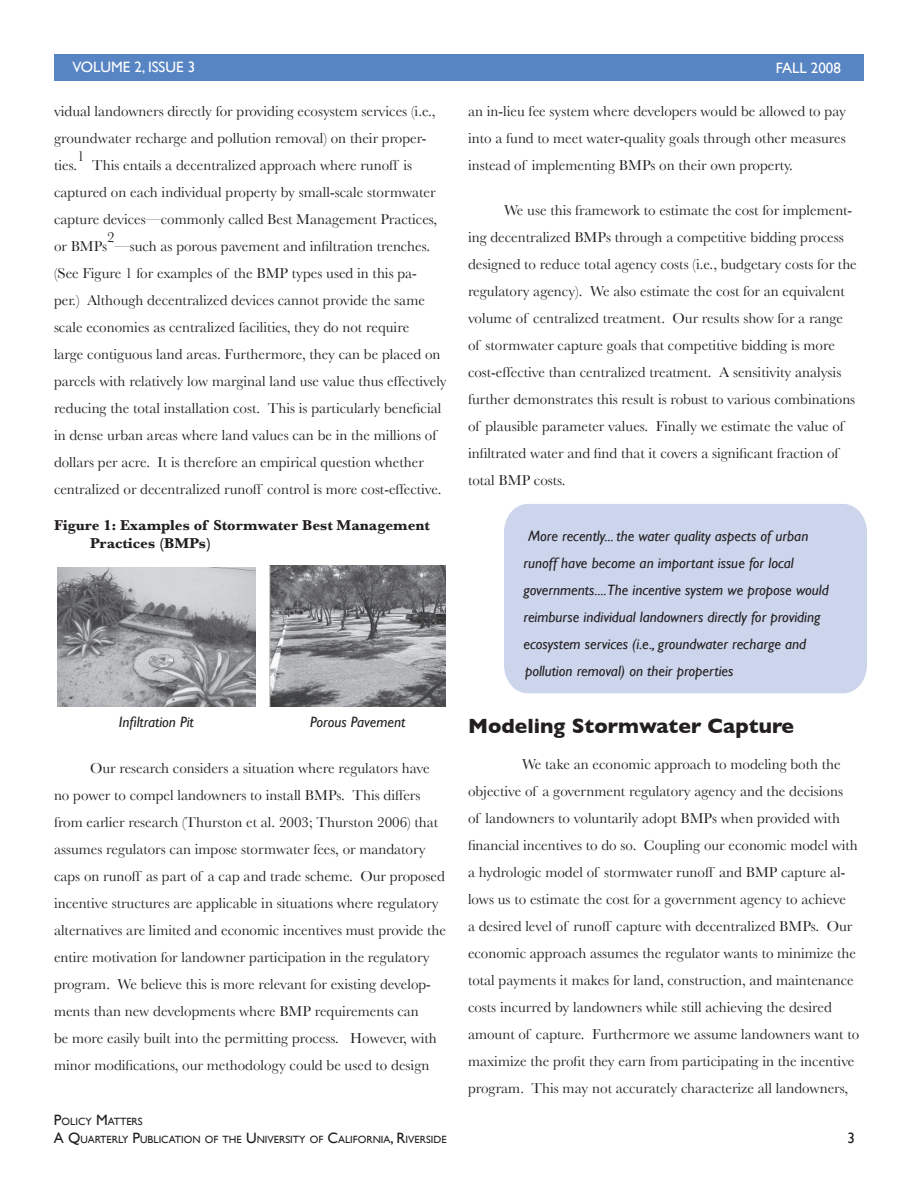
<style>
.page{position:relative;width:918px;height:1188px;background:#fff}
.page>*{position:absolute;margin:0;border:0;box-sizing:border-box;transform-origin:0 0}
.t1{font:700 21px "Gill Sans";color:#231f20}
.t2{font:15px/27px "Baskerville";color:#231f20}
.t3{font:italic 15px/27px "Gill Sans";color:#231f20}
.t4{font:700 15px/18px "Baskerville";color:#231f20}
.t5{font:15px "Gill Sans";color:#fff}
.t6{font:15px "Gill Sans";color:#231f20}
.t7{font:10.5px/18px "Gill Sans";color:#231f20}
.s1{font-size:15px}
</style>
<div class="page">
<div style="left:504px;top:504px;width:363px;height:189px;background:#ccd5ec"></div>
<img style="left:57px;top:567px;width:199px;height:139px">
<img style="left:270px;top:565px;width:176px;height:142px">
<div style="left:54px;top:54px;width:810px;height:27px;background:#5784c3"></div>
<p class="t5" style="left:72px;top:58px;width:124px">VOLUME 2, ISSUE 3</p>
<p class="t5" style="left:776px;top:59px;width:67px">FALL 2008</p>
<p class="t2" style="left:54px;top:97px;width:383px">vidual landowners directly for providing ecosystem services (i.e., groundwater recharge and pollution removal) on their proper&shy;ties.</p>
<p class="t2" style="left:77px;top:142px;width:9px">1</p>
<p class="t2" style="left:54px;top:151px;width:385px;text-indent:38px">This entails a decentralized approach where runoff is captured on each individual property by small-scale stormwater capture devices—commonly called Best Management Practices, or BMPs</p>
<p class="t2" style="left:107px;top:223px;width:9px">2</p>
<p class="t2" style="left:54px;top:232px;width:394px;text-indent:61px">—such as porous pavement and infiltration trenches. (See Figure 1 for examples of the BMP types used in this pa-<br>per.) Although decentralized devices cannot provide the same scale economies as centralized facilities, they do not require<br>large contiguous land areas. Furthermore, they can be placed on parcels with relatively low marginal land use value thus effectively reducing the total installation cost. This is particularly beneficial in dense urban areas where land values can be in the millions of dollars per acre. It is therefore an empirical question whether centralized or decentralized runoff control is more cost-effective.</p>
<p class="t4" style="left:90px;top:516px;width:342px;text-indent:-36px">Figure 1: Examples of Stormwater Best Management<br>Practices (BMPs)</p>
<p class="t3" style="left:119px;top:708px;width:76px">Infiltration Pit</p>
<p class="t3" style="left:310px;top:708px;width:97px">Porous Pavement</p>
<p class="t2" style="left:54px;top:754px;width:394px;text-indent:36px">Our research considers a situation where regulators have no power to compel landowners to install BMPs. This differs from earlier research (Thurston et al. 2003; Thurston 2006) that assumes regulators can impose stormwater fees, or mandatory caps on runoff as part of a cap and trade scheme. Our proposed incentive structures are applicable in situations where regulatory alternatives are limited and economic incentives must provide the entire motivation for landowner participation in the regulatory program. We believe this is more relevant for existing develop&shy;ments than new developments where BMP requirements can<br>be more easily built into the permitting process. However, with minor modifications, our methodology could be used to design</p>
<p class="t7" style="left:54px;top:1112px;width:394px"><span class="s1">P</span>OLICY <span class="s1">M</span>ATTERS<br><span class="s1">A Q</span>UARTERLY <span class="s1">P</span>UBLICATION OF THE <span class="s1">U</span> NIVERSITY OF <span class="s1">C</span>ALIFORNIA<span class="s1">, R</span>IVERSIDE</p>
<p class="t2" style="left:468px;top:97px;width:380px;text-align:justify">an in-lieu fee system where developers would be allowed to pay into a fund to meet water-quality goals through other measures instead of implementing BMPs on their own property.</p>
<p class="t2" style="left:468px;top:196px;width:390px;text-indent:36px">We use this framework to estimate the cost for implement&shy;ing decentralized BMPs through a competitive bidding process designed to reduce total agency costs (i.e., budgetary costs for the regulatory agency). We also estimate the cost for an equivalent volume of centralized treatment. Our results show for a range of stormwater capture goals that competitive bidding is more cost-effective than centralized treatment. A sensitivity analysis further demonstrates this result is robust to various combinations of plausible parameter values. Finally we estimate the value of infiltrated water and find that it covers a significant fraction of total BMP costs.</p>
<p class="t3" style="left:524px;top:523px;width:307px;text-indent:4px">More recently... the water quality aspects of urban runoff have become an important issue for local governments....The incentive system we propose would reimburse individual landowners directly for providing ecosystem services (i.e., groundwater recharge and pollution removal) on their properties</p>
<h1 class="t1" style="left:468px;top:714px;width:328px">Modeling Stormwater Capture</h1>
<p class="t2" style="left:468px;top:751px;width:393px;text-indent:54px">We take an economic approach to modeling both the objective of a government regulatory agency and the decisions<br>of landowners to voluntarily adopt BMPs when provided with financial incentives to do so. Coupling our economic model with a hydrologic model of stormwater runoff and BMP capture al&shy;lows us to estimate the cost for a government agency to achieve<br>a desired level of runoff capture with decentralized BMPs. Our economic approach assumes the regulator wants to minimize the total payments it makes for land, construction, and maintenance costs incurred by landowners while still achieving the desired amount of capture. Furthermore we assume landowners want to maximize the profit they earn from participating in the incentive program. This may not accurately characterize all landowners,</p>
<p class="t6" style="left:848px;top:1129px;width:9px">3</p>
</div>
